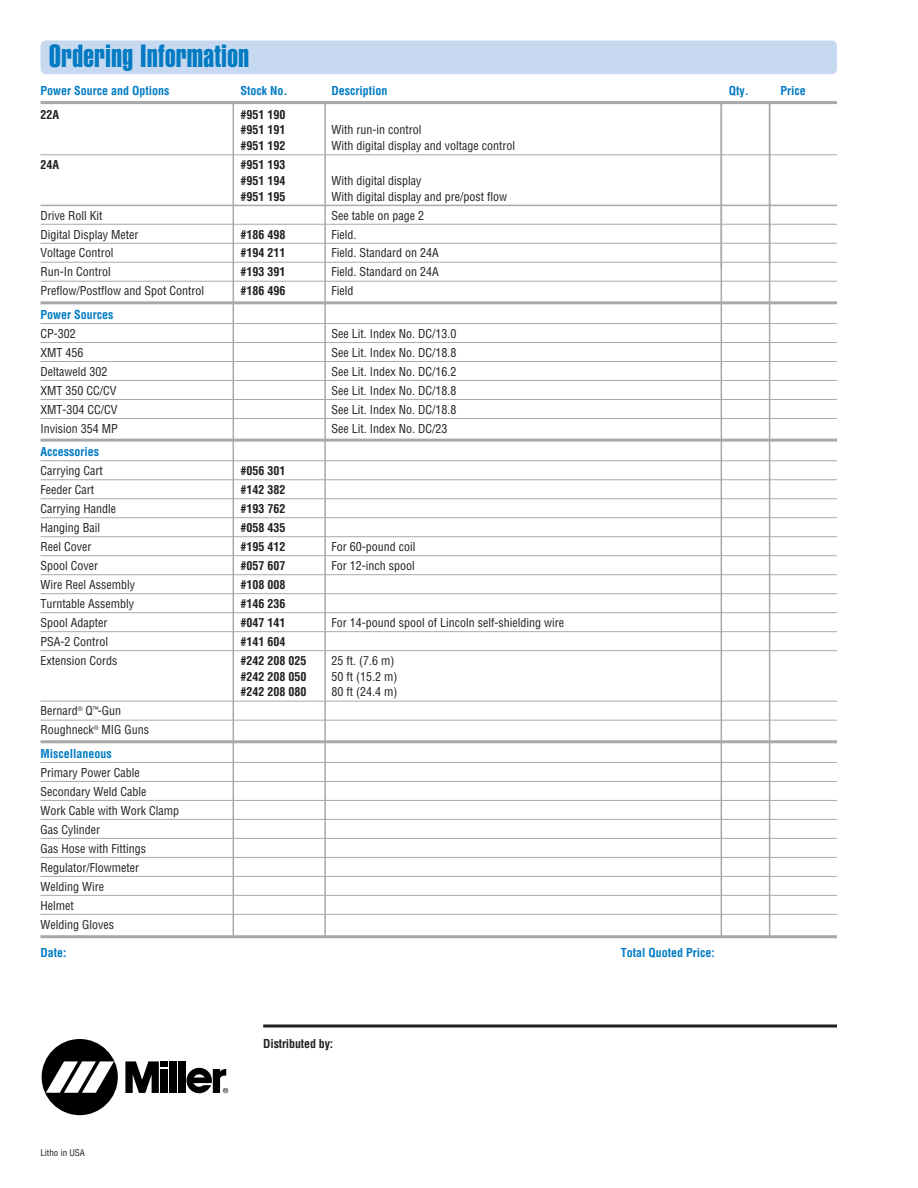
<style>
.page{position:relative;width:918px;height:1188px;background:#fff}
.page>*{position:absolute;margin:0;border:0;box-sizing:border-box;transform-origin:0 0}
.t1{font:31.5px "Helvetica Extra Compressed";letter-spacing:.02em;color:#007bc3}
.t2{font:condensed 12px/19px "Helvetica";color:#231f20}
.t3{font:700 condensed 12px/15.8px "Helvetica";color:#231f20}
.t4{font:700 condensed 12px "Helvetica";color:#007bc3}
.t5{font:condensed 9px "Helvetica";color:#231f20}
</style>
<div class="page">
<svg style="left:263px;top:1024px;width:574px;height:4px;background:#595657"></svg>
<hr style="left:40px;top:101px;width:797px;height:3px;background:#a8a9ad">
<hr style="left:40px;top:154px;width:797px;height:1px;background:#a8a9ad">
<hr style="left:40px;top:205px;width:797px;height:1px;background:#a8a9ad">
<hr style="left:40px;top:224px;width:797px;height:1px;background:#a8a9ad">
<hr style="left:40px;top:243px;width:797px;height:1px;background:#a8a9ad">
<hr style="left:40px;top:262px;width:797px;height:1px;background:#a8a9ad">
<hr style="left:40px;top:281px;width:797px;height:1px;background:#a8a9ad">
<hr style="left:40px;top:301px;width:797px;height:3px;background:#a8a9ad">
<hr style="left:40px;top:323px;width:797px;height:1px;background:#a8a9ad">
<hr style="left:40px;top:342px;width:797px;height:1px;background:#a8a9ad">
<hr style="left:40px;top:361px;width:797px;height:1px;background:#a8a9ad">
<hr style="left:40px;top:380px;width:797px;height:1px;background:#a8a9ad">
<hr style="left:40px;top:399px;width:797px;height:1px;background:#a8a9ad">
<hr style="left:40px;top:418px;width:797px;height:1px;background:#a8a9ad">
<hr style="left:40px;top:439px;width:797px;height:3px;background:#a8a9ad">
<hr style="left:40px;top:460px;width:797px;height:1px;background:#a8a9ad">
<hr style="left:40px;top:479px;width:797px;height:1px;background:#a8a9ad">
<hr style="left:40px;top:498px;width:797px;height:1px;background:#a8a9ad">
<hr style="left:40px;top:517px;width:797px;height:1px;background:#a8a9ad">
<hr style="left:40px;top:536px;width:797px;height:1px;background:#a8a9ad">
<hr style="left:40px;top:555px;width:797px;height:1px;background:#a8a9ad">
<hr style="left:40px;top:574px;width:797px;height:1px;background:#a8a9ad">
<hr style="left:40px;top:593px;width:797px;height:1px;background:#a8a9ad">
<hr style="left:40px;top:612px;width:797px;height:1px;background:#a8a9ad">
<hr style="left:40px;top:631px;width:797px;height:1px;background:#a8a9ad">
<hr style="left:40px;top:650px;width:797px;height:1px;background:#a8a9ad">
<hr style="left:40px;top:701px;width:797px;height:1px;background:#a8a9ad">
<hr style="left:40px;top:720px;width:797px;height:1px;background:#a8a9ad">
<hr style="left:40px;top:740px;width:797px;height:3px;background:#a8a9ad">
<hr style="left:40px;top:762px;width:797px;height:1px;background:#a8a9ad">
<hr style="left:40px;top:781px;width:797px;height:1px;background:#a8a9ad">
<hr style="left:40px;top:800px;width:797px;height:1px;background:#a8a9ad">
<hr style="left:40px;top:819px;width:797px;height:1px;background:#a8a9ad">
<hr style="left:40px;top:838px;width:797px;height:1px;background:#a8a9ad">
<hr style="left:40px;top:857px;width:797px;height:1px;background:#a8a9ad">
<hr style="left:40px;top:876px;width:797px;height:1px;background:#a8a9ad">
<hr style="left:40px;top:895px;width:797px;height:1px;background:#a8a9ad">
<hr style="left:40px;top:914px;width:797px;height:1px;background:#a8a9ad">
<hr style="left:40px;top:935px;width:797px;height:3px;background:#a8a9ad">
<div style="left:40px;top:40px;width:797px;height:34px;background:#c6d9f0;border-radius:5px"></div>
<hr style="left:233px;top:102px;width:1px;height:834px;background:#a8a9ad">
<hr style="left:324px;top:101px;width:2px;height:836px;background:#a8a9ad">
<hr style="left:721px;top:102px;width:1px;height:835px;background:#a8a9ad">
<hr style="left:769px;top:102px;width:1px;height:835px;background:#a8a9ad">
<div style="left:42px;top:1039px;width:76px;height:76px;background:#000;border-radius:50%"></div>
<svg style="left:46px;top:1061px;width:68px;height:32px"></svg>
<div style="left:169px;top:1061px;width:8px;height:32px;background:#000"></div>
<div style="left:179px;top:1061px;width:7px;height:32px;background:#000"></div>
<div style="left:160px;top:1061px;width:8px;height:6px;background:#000"></div>
<div style="left:160px;top:1069px;width:8px;height:24px;background:#000"></div>
<svg style="left:125px;top:1061px;width:34px;height:32px"></svg>
<svg style="left:187px;top:1068px;width:41px;height:25px"></svg>
<h1 class="t1" style="left:49px;top:45px;width:201px">Ordering Information</h1>
<p class="t4" style="left:40px;top:86px;width:130px">Power Source and Options</p>
<p class="t4" style="left:241px;top:86px;width:48px">Stock No.</p>
<p class="t4" style="left:332px;top:86px;width:57px">Description</p>
<p class="t4" style="left:729px;top:86px;width:21px">Qty.</p>
<p class="t4" style="left:781px;top:86px;width:27px">Price</p>
<p class="t3" style="left:40px;top:107px;width:20px">22A</p>
<p class="t3" style="left:241px;top:107px;width:46px">#951 190 #951 191</p>
<p class="t2" style="left:332px;top:121px;width:91px">With run-in control</p>
<p class="t3" style="left:241px;top:139px;width:46px">#951 192</p>
<p class="t2" style="left:332px;top:137px;width:185px">With digital display and voltage control</p>
<p class="t3" style="left:40px;top:158px;width:20px">24A</p>
<p class="t3" style="left:241px;top:158px;width:46px">#951 193 #951 194</p>
<p class="t2" style="left:332px;top:172px;width:91px">With digital display</p>
<p class="t3" style="left:241px;top:189px;width:46px">#951 195</p>
<p class="t2" style="left:332px;top:188px;width:177px">With digital display and pre/post flow</p>
<p class="t2" style="left:40px;top:207px;width:63px">Drive Roll Kit</p>
<p class="t2" style="left:332px;top:207px;width:94px">See table on page 2</p>
<p class="t2" style="left:40px;top:226px;width:99px">Digital Display Meter</p>
<p class="t3" style="left:241px;top:227px;width:46px">#186 498</p>
<p class="t2" style="left:332px;top:226px;width:26px">Field.</p>
<p class="t2" style="left:40px;top:245px;width:74px">Voltage Control</p>
<p class="t3" style="left:241px;top:246px;width:46px">#194 211</p>
<p class="t2" style="left:332px;top:245px;width:109px">Field. Standard on 24A</p>
<p class="t2" style="left:40px;top:264px;width:72px">Run-In Control</p>
<p class="t3" style="left:241px;top:265px;width:46px">#193 391</p>
<p class="t2" style="left:332px;top:264px;width:109px">Field. Standard on 24A</p>
<p class="t2" style="left:40px;top:283px;width:165px">Preflow/Postflow and Spot Control</p>
<p class="t3" style="left:241px;top:284px;width:46px">#186 496</p>
<p class="t2" style="left:332px;top:283px;width:23px">Field</p>
<p class="t4" style="left:40px;top:310px;width:74px">Power Sources</p>
<p class="t2" style="left:40px;top:325px;width:37px">CP-302</p>
<p class="t2" style="left:332px;top:325px;width:126px">See Lit. Index No. DC/13.0</p>
<p class="t2" style="left:40px;top:344px;width:45px">XMT 456</p>
<p class="t2" style="left:332px;top:344px;width:126px">See Lit. Index No. DC/18.8</p>
<p class="t2" style="left:40px;top:363px;width:68px">Deltaweld 302</p>
<p class="t2" style="left:332px;top:363px;width:126px">See Lit. Index No. DC/16.2</p>
<p class="t2" style="left:40px;top:382px;width:78px">XMT 350 CC/CV</p>
<p class="t2" style="left:332px;top:382px;width:126px">See Lit. Index No. DC/18.8</p>
<p class="t2" style="left:40px;top:401px;width:79px">XMT-304 CC/CV</p>
<p class="t2" style="left:332px;top:401px;width:126px">See Lit. Index No. DC/18.8</p>
<p class="t2" style="left:40px;top:420px;width:79px">Invision 354 MP</p>
<p class="t2" style="left:332px;top:420px;width:117px">See Lit. Index No. DC/23</p>
<p class="t4" style="left:40px;top:447px;width:60px">Accessories</p>
<p class="t2" style="left:40px;top:462px;width:64px">Carrying Cart</p>
<p class="t3" style="left:241px;top:464px;width:46px">#056 301</p>
<p class="t2" style="left:40px;top:481px;width:55px">Feeder Cart</p>
<p class="t3" style="left:241px;top:483px;width:46px">#142 382</p>
<p class="t2" style="left:40px;top:500px;width:77px">Carrying Handle</p>
<p class="t3" style="left:241px;top:502px;width:46px">#193 762</p>
<p class="t2" style="left:40px;top:519px;width:61px">Hanging Bail</p>
<p class="t3" style="left:241px;top:521px;width:46px">#058 435</p>
<p class="t2" style="left:40px;top:538px;width:52px">Reel Cover</p>
<p class="t3" style="left:241px;top:540px;width:46px">#195 412</p>
<p class="t2" style="left:332px;top:538px;width:85px">For 60-pound coil</p>
<p class="t2" style="left:40px;top:557px;width:59px">Spool Cover</p>
<p class="t3" style="left:241px;top:559px;width:46px">#057 607</p>
<p class="t2" style="left:332px;top:557px;width:85px">For 12-inch spool</p>
<p class="t2" style="left:40px;top:576px;width:96px">Wire Reel Assembly</p>
<p class="t3" style="left:241px;top:578px;width:46px">#108 008</p>
<p class="t2" style="left:40px;top:595px;width:95px">Turntable Assembly</p>
<p class="t3" style="left:241px;top:597px;width:46px">#146 236</p>
<p class="t2" style="left:40px;top:614px;width:68px">Spool Adapter</p>
<p class="t3" style="left:241px;top:616px;width:46px">#047 141</p>
<p class="t2" style="left:332px;top:614px;width:234px">For 14-pound spool of Lincoln self-shielding wire</p>
<p class="t2" style="left:40px;top:633px;width:69px">PSA-2 Control</p>
<p class="t3" style="left:241px;top:635px;width:46px">#141 604</p>
<p class="t2" style="left:40px;top:652px;width:78px">Extension Cords</p>
<p class="t3" style="left:241px;top:654px;width:67px">#242 208 025</p>
<p class="t2" style="left:332px;top:652px;width:64px">25 ft. (7.6 m)</p>
<p class="t3" style="left:241px;top:669px;width:67px">#242 208 050</p>
<p class="t2" style="left:332px;top:668px;width:67px">50 ft (15.2 m)</p>
<p class="t3" style="left:241px;top:685px;width:67px">#242 208 080</p>
<p class="t2" style="left:332px;top:684px;width:67px">80 ft (24.4 m)</p>
<p class="t2" style="left:40px;top:703px;width:110px">Bernard<sup>®</sup> Q<sup>™</sup>-Gun<br>Roughneck<sup>®</sup> MIG Guns</p>
<p class="t4" style="left:40px;top:749px;width:73px">Miscellaneous</p>
<p class="t2" style="left:40px;top:764px;width:140px">Primary Power Cable<br>Secondary Weld Cable<br>Work Cable with Work Clamp<br>Gas Cylinder<br>Gas Hose with Fittings<br>Regulator/Flowmeter<br>Welding Wire<br>Helmet<br>Welding Gloves</p>
<p class="t4" style="left:40px;top:948px;width:27px">Date:</p>
<p class="t4" style="left:621px;top:948px;width:95px">Total Quoted Price:</p>
<p class="t5" style="left:40px;top:1149px;width:46px">Litho in USA</p>
<p class="t3" style="left:263px;top:1037px;width:71px">Distributed by:</p>
</div>
